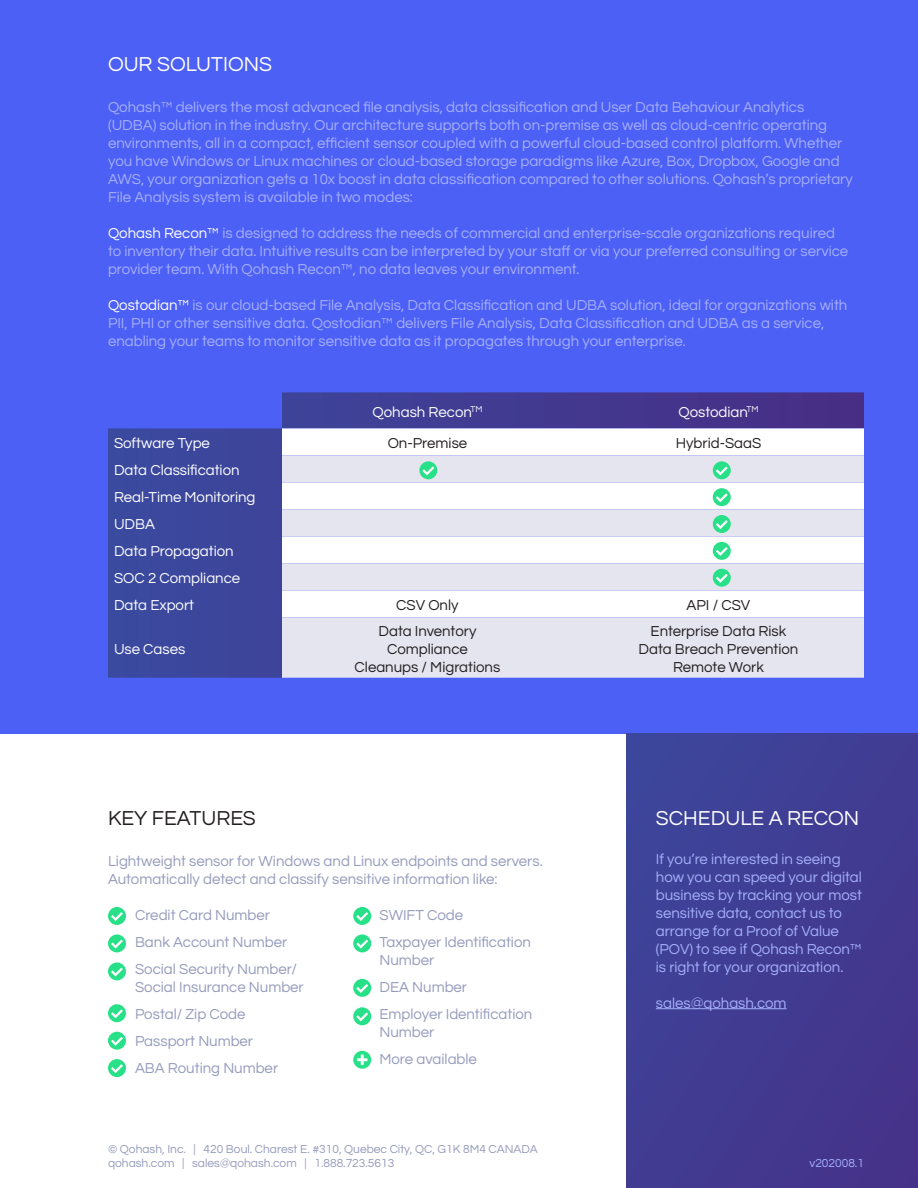
<style>
.page{position:relative;width:918px;height:1188px;background:#fff}
.page>*{position:absolute;margin:0;border:0;box-sizing:border-box;transform-origin:0 0}
.t1{font:21px "Questrial";color:#fff}
.t2{font:21px "Questrial";color:#231f20}
.t3{font:15px/18px "Questrial";color:#a5affa}
.t4{font:15px/18px "Questrial";color:#959bbc}
.t5{font:15px "Questrial";color:#231f20}
.t6{font:15px "Questrial";color:#fff}
.t7{font:12px/14.4px "Questrial";color:#959bbc}
.t8{font:12px "Questrial";color:#a5affa}
.s1{color:#fff}
</style>
<div class="page">
<div style="left:0;top:0;width:918px;height:734px;background:#4c60f5"></div>
<div style="left:627px;top:734px;width:291px;height:454px;background:#413c92"></div>
<hr style="left:656px;top:1008px;width:131px;height:1px;background:#a5affa">
<svg style="left:108px;top:392px;width:756px;height:286px;background:#abafd6"></svg>
<svg style="left:108px;top:907px;width:18px;height:18px"></svg>
<svg style="left:108px;top:934px;width:18px;height:18px"></svg>
<svg style="left:108px;top:1004px;width:18px;height:18px"></svg>
<svg style="left:108px;top:1032px;width:18px;height:18px"></svg>
<svg style="left:108px;top:962px;width:18px;height:18px"></svg>
<svg style="left:108px;top:1059px;width:18px;height:18px"></svg>
<svg style="left:353px;top:907px;width:18px;height:18px"></svg>
<svg style="left:353px;top:934px;width:18px;height:18px"></svg>
<svg style="left:353px;top:979px;width:18px;height:18px"></svg>
<svg style="left:353px;top:1007px;width:18px;height:18px"></svg>
<svg style="left:353px;top:1051px;width:18px;height:18px"></svg>
<p class="t1" style="left:108px;top:54px;width:166px">OUR SOLUTIONS</p>
<p class="t3" style="left:108px;top:99px;width:746px">Qohash™ delivers the most advanced file analysis, data classification and User Data Behaviour Analytics (UDBA) solution in the industry. Our architecture supports both on-premise as well as cloud-centric operating environments, all in a compact, efficient sensor coupled with a powerful cloud-based control platform. Whether you have Windows or Linux machines or cloud-based storage paradigms like Azure, Box, Dropbox, Google and AWS, your organization gets a 10x boost in data classification compared to other solutions. Qohash’s proprietary File Analysis system is available in two modes:</p>
<p class="t3" style="left:108px;top:225px;width:742px"><span class="s1">Qohash Recon™</span> is designed to address the needs of commercial and enterprise-scale organizations required to inventory their data. Intuitive results can be interpreted by your staff or via your preferred consulting or service provider team. With Qohash Recon™, no data leaves your environment.</p>
<p class="t3" style="left:108px;top:297px;width:741px"><span class="s1">Qostodian™</span> is our cloud-based File Analysis, Data Classification and UDBA solution, ideal for organizations with<br>PII, PHI or other sensitive data. Qostodian™ delivers File Analysis, Data Classification and UDBA as a service, enabling your teams to monitor sensitive data as it propagates through your enterprise.</p>
<p class="t6" style="left:373px;top:404px;width:111px">Qohash Recon<sup>TM</sup></p>
<p class="t6" style="left:679px;top:404px;width:81px">Qostodian<sup>TM</sup></p>
<p class="t6" style="left:114px;top:436px;width:97px">Software Type</p>
<p class="t5" style="left:388px;top:436px;width:81px">On-Premise</p>
<p class="t5" style="left:676px;top:436px;width:87px">Hybrid-SaaS</p>
<p class="t6" style="left:114px;top:463px;width:127px">Data Classification</p>
<p class="t6" style="left:114px;top:490px;width:143px">Real-Time Monitoring</p>
<p class="t6" style="left:114px;top:517px;width:43px">UDBA</p>
<p class="t6" style="left:114px;top:544px;width:121px">Data Propagation</p>
<p class="t6" style="left:114px;top:571px;width:128px">SOC 2 Compliance</p>
<p class="t6" style="left:114px;top:598px;width:82px">Data Export</p>
<p class="t5" style="left:396px;top:598px;width:64px">CSV Only</p>
<p class="t5" style="left:687px;top:598px;width:65px">API / CSV</p>
<p class="t6" style="left:114px;top:641px;width:73px">Use Cases</p>
<p class="t5" style="left:651px;top:623px;width:137px">Enterprise Data Risk</p>
<p class="t5" style="left:639px;top:641px;width:161px">Data Breach Prevention</p>
<p class="t5" style="left:673px;top:659px;width:92px">Remote Work</p>
<p class="t5" style="left:379px;top:623px;width:99px">Data Inventory</p>
<p class="t5" style="left:387px;top:641px;width:82px">Compliance</p>
<p class="t5" style="left:355px;top:659px;width:147px">Cleanups / Migrations</p>
<p class="t2" style="left:108px;top:808px;width:149px">KEY FEATURES</p>
<p class="t4" style="left:108px;top:852px;width:436px">Lightweight sensor for Windows and Linux endpoints and servers.<br>Automatically detect and classify sensitive information like:</p>
<p class="t4" style="left:135px;top:907px;width:136px">Credit Card Number</p>
<p class="t4" style="left:135px;top:934px;width:154px">Bank Account Number</p>
<p class="t4" style="left:135px;top:961px;width:170px">Social Security Number/<br>Social Insurance Number</p>
<p class="t4" style="left:135px;top:1006px;width:112px">Postal/ Zip Code</p>
<p class="t4" style="left:135px;top:1033px;width:120px">Passport Number</p>
<p class="t4" style="left:135px;top:1060px;width:145px">ABA Routing Number</p>
<p class="t4" style="left:380px;top:907px;width:85px">SWIFT Code</p>
<p class="t4" style="left:380px;top:934px;width:153px">Taxpayer Identification<br>Number</p>
<p class="t4" style="left:380px;top:979px;width:89px">DEA Number</p>
<p class="t4" style="left:380px;top:1006px;width:154px">Employer Identification<br>Number</p>
<p class="t4" style="left:380px;top:1051px;width:99px">More available</p>
<p class="t7" style="left:108px;top:1142px;width:431px">© Qohash, Inc. | 420 Boul. Charest E. #310, Quebec City, QC, G1K 8M4 CANADA qohash.com | sales@qohash.com | 1.888.723.5613</p>
<p class="t1" style="left:656px;top:808px;width:205px">SCHEDULE A RECON</p>
<p class="t3" style="left:656px;top:850px;width:208px">If you’re interested in seeing how you can speed your digital business by tracking your most sensitive data, contact us to arrange for a Proof of Value (POV) to see if Qohash Recon™ is right for your organization.</p>
<p class="t3" style="left:656px;top:994px;width:132px">sales@qohash.com</p>
<p class="t8" style="left:809px;top:1157px;width:56px">v202008.1</p>
</div>
